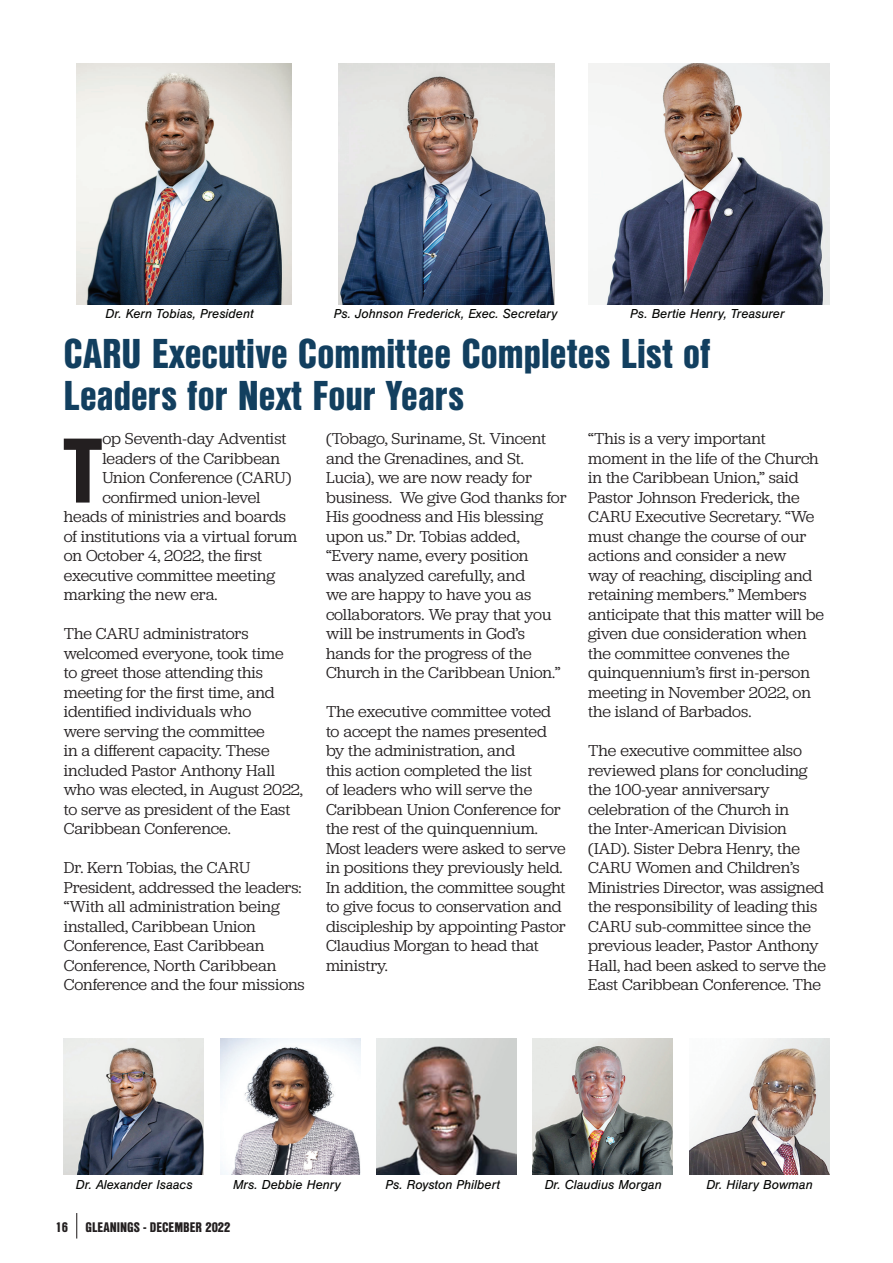
<style>
.page{position:relative;width:893px;height:1263px;background:#fff}
.page>*{position:absolute;margin:0;border:0;box-sizing:border-box;transform-origin:0 0}
.t1{font:900 89.1px "Nimbus San Con L";color:#231f20}
.t2{font:900 40.5px/42px "Nimbus San Con L";color:#123f5f}
.t3{font:16.5px/19.5px "Jubilat";letter-spacing:-.005em;color:#231f20}
.t4{font:italic 13.5px "Nimbus San";color:#040503}
.t5{font:900 13.5px "Nimbus San Con L";color:#231f20}
</style>
<div class="page">
<img style="left:64px;top:1039px;width:140px;height:136px">
<img style="left:220px;top:1039px;width:140px;height:136px">
<img style="left:376px;top:1039px;width:140px;height:136px">
<img style="left:533px;top:1039px;width:140px;height:136px">
<img style="left:689px;top:1039px;width:140px;height:136px">
<svg style="left:76px;top:1213px;width:1px;height:25px"></svg>
<img style="left:77px;top:64px;width:215px;height:240px">
<img style="left:339px;top:64px;width:215px;height:240px">
<img style="left:588px;top:64px;width:241px;height:240px">
<p class="t4" style="left:106px;top:306px;width:150px">Dr. Kern Tobias, President</p>
<p class="t4" style="left:334px;top:306px;width:225px">Ps. Johnson Frederick, Exec. Secretary</p>
<p class="t4" style="left:630px;top:306px;width:156px">Ps. Bertie Henry, Treasurer</p>
<h2 class="t2" style="left:64px;top:331px;width:648px">CARU Executive Committee Completes List of<br>Leaders for Next Four Years</h2>
<h1 class="t1" style="left:63px;top:403px;width:41px">T</h1>
<p class="t3" style="left:102px;top:428px;width:186px">op Seventh-day Adventist</p>
<p class="t3" style="left:102px;top:448px;width:179px">leaders of the Caribbean</p>
<p class="t3" style="left:102px;top:467px;width:191px">Union Conference (CARU)</p>
<p class="t3" style="left:102px;top:487px;width:160px">confirmed union-level</p>
<p class="t3" style="left:64px;top:506px;width:224px">heads of ministries and boards</p>
<p class="t3" style="left:64px;top:526px;width:235px">of institutions via a virtual forum</p>
<p class="t3" style="left:64px;top:545px;width:200px">on October 4, 2022, the first</p>
<p class="t3" style="left:64px;top:565px;width:213px">executive committee meeting</p>
<p class="t3" style="left:64px;top:584px;width:155px">marking the new era.</p>
<p class="t3" style="left:64px;top:623px;width:241px">The CARU administrators welcomed everyone, took time<br>to greet those attending this meeting for the first time, and identified individuals who<br>were serving the committee<br>in a different capacity. These included Pastor Anthony Hall who was elected, in August 2022, to serve as president of the East<br>Caribbean Conference.</p>
<p class="t3" style="left:64px;top:857px;width:242px">Dr. Kern Tobias, the CARU<br>President, addressed the leaders: “With all administration being installed, Caribbean Union<br>Conference, East Caribbean<br>Conference, North Caribbean<br>Conference and the four missions</p>
<p class="t3" style="left:326px;top:428px;width:242px">(Tobago, Suriname, St. Vincent and the Grenadines, and St.<br>Lucia), we are now ready for business. We give God thanks for<br>His goodness and His blessing upon us.” Dr. Tobias added, “Every name, every position<br>was analyzed carefully, and<br>we are happy to have you as collaborators. We pray that you will be instruments in God’s hands for the progress of the<br>Church in the Caribbean Union.”</p>
<p class="t3" style="left:326px;top:701px;width:241px">The executive committee voted to accept the names presented by the administration, and<br>this action completed the list<br>of leaders who will serve the<br>Caribbean Union Conference for the rest of the quinquennium.<br>Most leaders were asked to serve in positions they previously held.<br>In addition, the committee sought to give focus to conservation and discipleship by appointing Pastor<br>Claudius Morgan to head that ministry.</p>
<p class="t3" style="left:588px;top:428px;width:237px">“This is a very important moment in the life of the Church in the Caribbean Union,” said<br>Pastor Johnson Frederick, the<br>CARU Executive Secretary. “We must change the course of our actions and consider a new<br>way of reaching, discipling and retaining members.” Members anticipate that this matter will be given due consideration when the committee convenes the quinquennium’s first in-person meeting in November 2022, on the island of Barbados.</p>
<p class="t3" style="left:588px;top:740px;width:239px">The executive committee also reviewed plans for concluding the 100-year anniversary celebration of the Church in<br>the Inter-American Division (IAD). Sister Debra Henry, the<br>CARU Women and Children’s<br>Ministries Director, was assigned the responsibility of leading this<br>CARU sub-committee since the previous leader, Pastor Anthony<br>Hall, had been asked to serve the<br>East Caribbean Conference. The</p>
<p class="t4" style="left:76px;top:1177px;width:118px">Dr. Alexander Isaacs</p>
<p class="t4" style="left:233px;top:1177px;width:109px">Mrs. Debbie Henry</p>
<p class="t4" style="left:385px;top:1177px;width:116px">Ps. Royston Philbert</p>
<p class="t4" style="left:545px;top:1177px;width:119px">Dr. Claudius Morgan</p>
<p class="t4" style="left:706px;top:1177px;width:108px">Dr. Hilary Bowman</p>
<p class="t5" style="left:55px;top:1217px;width:14px">16</p>
<p class="t5" style="left:85px;top:1217px;width:147px">GLEANINGS - DECEMBER 2022</p>
</div>
